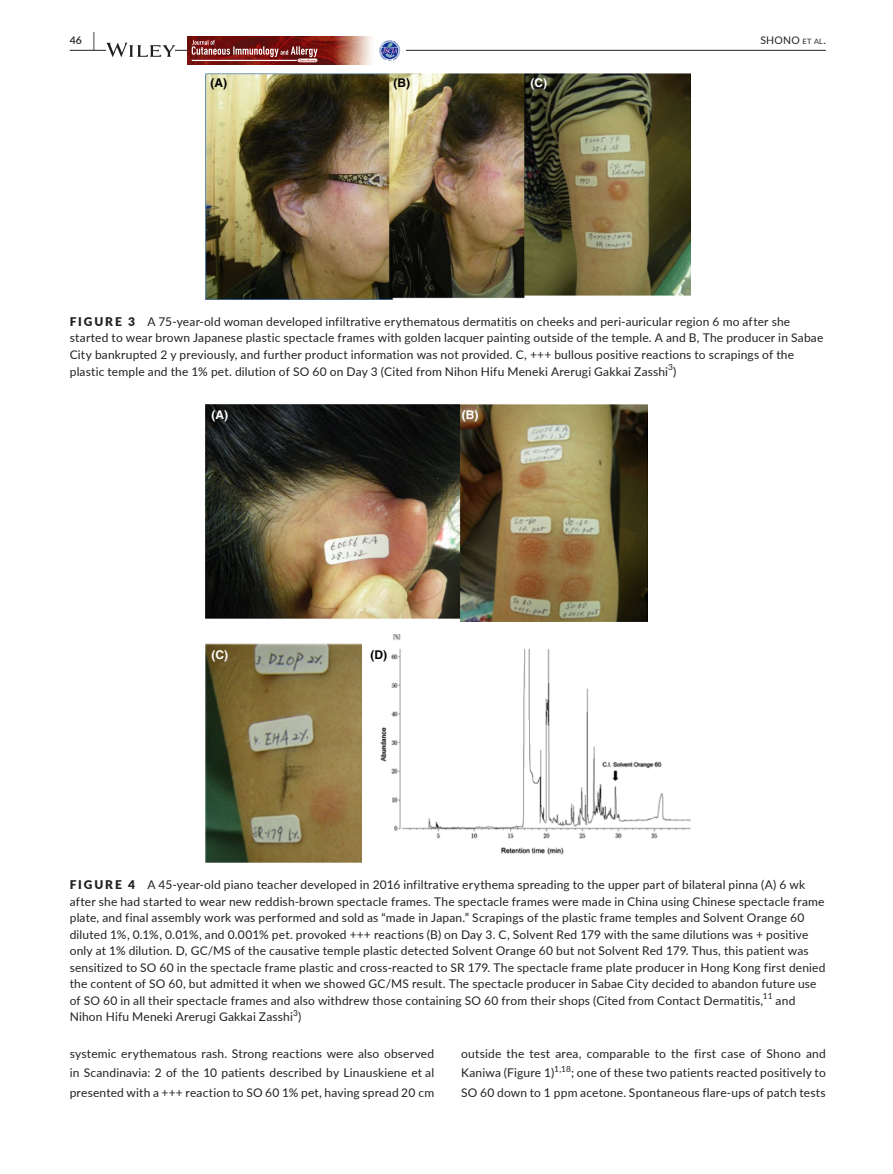
<style>
.page{position:relative;width:893px;height:1174px;background:#fff}
.page>*{position:absolute;margin:0;border:0;box-sizing:border-box;transform-origin:0 0}
.t1{font:12px/16.5px "Lato";letter-spacing:.015em;color:#231f20;text-align:justify}
.t2{font:700 12px "Helvetica";color:#fff}
.t3{font:700 12px "Helvetica";color:#000}
.t4{font:10.5px "Lato";letter-spacing:.02em;color:#231f20}
.t5{font:600 10.5px "Lato";color:#231f20}
.s1{font-size:19.5px}
.s2{font-size:7.35px}
.s3{font-weight:900}
</style>
<div class="page">
<hr style="left:70px;top:50px;width:756px;height:1px;background:#231f20">
<svg style="left:106px;top:43px;width:69px;height:14px"></svg>
<img style="left:187px;top:36px;width:218px;height:29px">
<svg style="left:192px;top:40px;width:126px;height:22px;background:#914543"></svg>
<div style="left:379px;top:40px;width:22px;height:22px;background:#fff;border-radius:50%"></div>
<svg style="left:379px;top:40px;width:21px;height:21px"></svg>
<img style="left:205px;top:73px;width:485px;height:226px">
<img style="left:205px;top:404px;width:442px;height:218px">
<img style="left:206px;top:643px;width:156px;height:219px">
<img style="left:380px;top:635px;width:310px;height:219px">
<p class="t5" style="left:70px;top:33px;width:27px">46 <span class="s1">|</span></p>
<p class="t4" style="left:760px;top:33px;width:67px">SHONO <span class="s2">et al</span>.</p>
<p class="t3" style="left:211px;top:76px;width:18px">(A)</p>
<p class="t3" style="left:393px;top:76px;width:18px">(B)</p>
<p class="t2" style="left:531px;top:76px;width:18px">(C)</p>
<p class="t1" style="left:70px;top:313px;width:755px;text-align:left"><span class="s3">FIGURE 3</span> A 75-year-old woman developed infiltrative erythematous dermatitis on cheeks and peri-auricular region 6 mo after she started to wear brown Japanese plastic spectacle frames with golden lacquer painting outside of the temple. A and B, The producer in Sabae City bankrupted 2 y previously, and further product information was not provided. C, +++ bullous positive reactions to scrapings of the plastic temple and the 1% pet. dilution of SO 60 on Day 3 (Cited from Nihon Hifu Meneki Arerugi Gakkai Zasshi<sup>3</sup>)</p>
<p class="t2" style="left:211px;top:407px;width:18px">(A)</p>
<p class="t2" style="left:462px;top:407px;width:18px">(B)</p>
<p class="t2" style="left:211px;top:647px;width:18px">(C)</p>
<p class="t3" style="left:370px;top:647px;width:18px">(D)</p>
<p class="t1" style="left:70px;top:876px;width:757px;text-align:left"><span class="s3">FIGURE 4</span> A 45-year-old piano teacher developed in 2016 infiltrative erythema spreading to the upper part of bilateral pinna (A) 6 wk after she had started to wear new reddish-brown spectacle frames. The spectacle frames were made in China using Chinese spectacle frame plate, and final assembly work was performed and sold as “made in Japan.” Scrapings of the plastic frame temples and Solvent Orange 60 diluted 1%, 0.1%, 0.01%, and 0.001% pet. provoked +++ reactions (B) on Day 3. C, Solvent Red 179 with the same dilutions was + positive only at 1% dilution. D, GC/MS of the causative temple plastic detected Solvent Orange 60 but not Solvent Red 179. Thus, this patient was sensitized to SO 60 in the spectacle frame plastic and cross-reacted to SR 179. The spectacle frame plate producer in Hong Kong first denied the content of SO 60, but admitted it when we showed GC/MS result. The spectacle producer in Sabae City decided to abandon future use of SO 60 in all their spectacle frames and also withdrew those containing SO 60 from their shops (Cited from Contact Dermatitis,<sup>11</sup> and Nihon Hifu Meneki Arerugi Gakkai Zasshi<sup>3</sup>)</p>
<p class="t1" style="left:70px;top:1043px;width:366px;line-height:19.5px">systemic erythematous rash. Strong reactions were also observed in Scandinavia: 2 of the 10 patients described by Linauskiene et al presented with a +++ reaction to SO 60 1% pet, having spread 20 cm</p>
<p class="t1" style="left:461px;top:1043px;width:366px;line-height:19.5px">outside the test area, comparable to the first case of Shono and Kaniwa (Figure 1)<sup>1,18</sup>; one of these two patients reacted positively to SO 60 down to 1 ppm acetone. Spontaneous flare-ups of patch tests</p>
</div>
